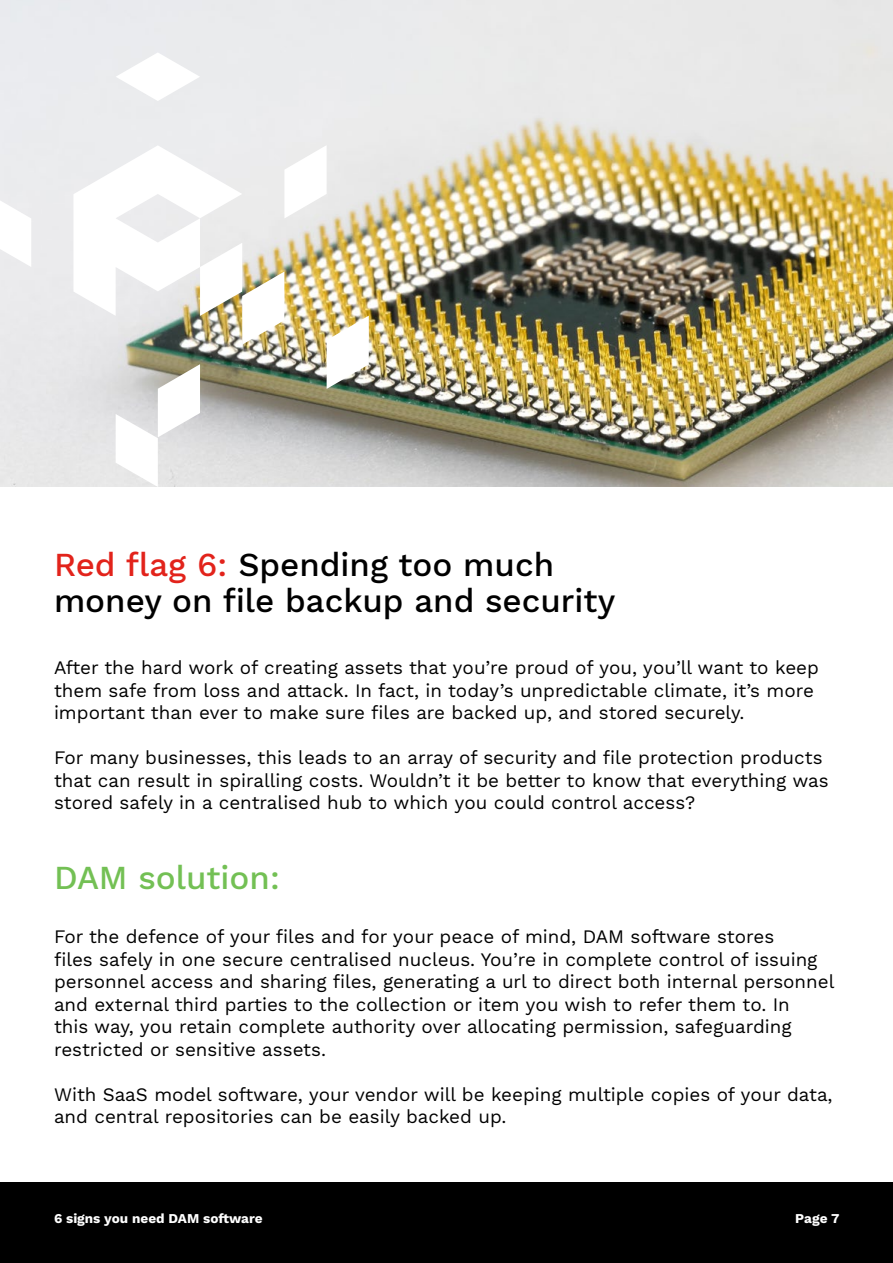
<style>
.page{position:relative;width:893px;height:1263px;background:#fff}
.page>*{position:absolute;margin:0;border:0;box-sizing:border-box;transform-origin:0 0}
.t1{font:500 33px/36px "Work Sans";color:#000}
.t2{font:500 33px "Work Sans";color:#73c054}
.t3{font:18.75px/22.5px "Work Sans";color:#000}
.t4{font:700 13.5px "Work Sans";color:#fff}
.s1{color:#e2231b}
</style>
<div class="page">
<div style="left:0;top:1182px;width:893px;height:81px;background:#000"></div>
<img style="left:0;top:0;width:893px;height:486px">
<svg style="left:0;top:200px;width:31px;height:67px"></svg>
<img style="left:73px;top:145px;width:296px;height:342px">
<svg style="left:116px;top:52px;width:84px;height:49px"></svg>
<h1 class="t1" style="left:54px;top:548px;width:563px"><span class="s1">Red flag 6:</span> Spending too much money on file backup and security</h1>
<p class="t3" style="left:54px;top:658px;width:766px">After the hard work of creating assets that you’re proud of you, you’ll want to keep them safe from loss and attack. In fact, in today’s unpredictable climate, it’s more important than ever to make sure files are backed up, and stored securely.</p>
<p class="t3" style="left:54px;top:748px;width:776px">For many businesses, this leads to an array of security and file protection products that can result in spiralling costs. Wouldn’t it be better to know that everything was stored safely in a centralised hub to which you could control access?</p>
<h1 class="t2" style="left:54px;top:858px;width:227px">DAM solution:</h1>
<p class="t3" style="left:54px;top:926px;width:782px">For the defence of your files and for your peace of mind, DAM software stores<br>files safely in one secure centralised nucleus. You’re in complete control of issuing personnel access and sharing files, generating a url to direct both internal personnel and external third parties to the collection or item you wish to refer them to. In<br>this way, you retain complete authority over allocating permission, safeguarding restricted or sensitive assets.</p>
<p class="t3" style="left:54px;top:1084px;width:780px">With SaaS model software, your vendor will be keeping multiple copies of your data, and central repositories can be easily backed up.</p>
<p class="t4" style="left:54px;top:1210px;width:210px">6 signs you need DAM software</p>
<p class="t4" style="left:795px;top:1210px;width:46px">Page 7</p>
</div>
